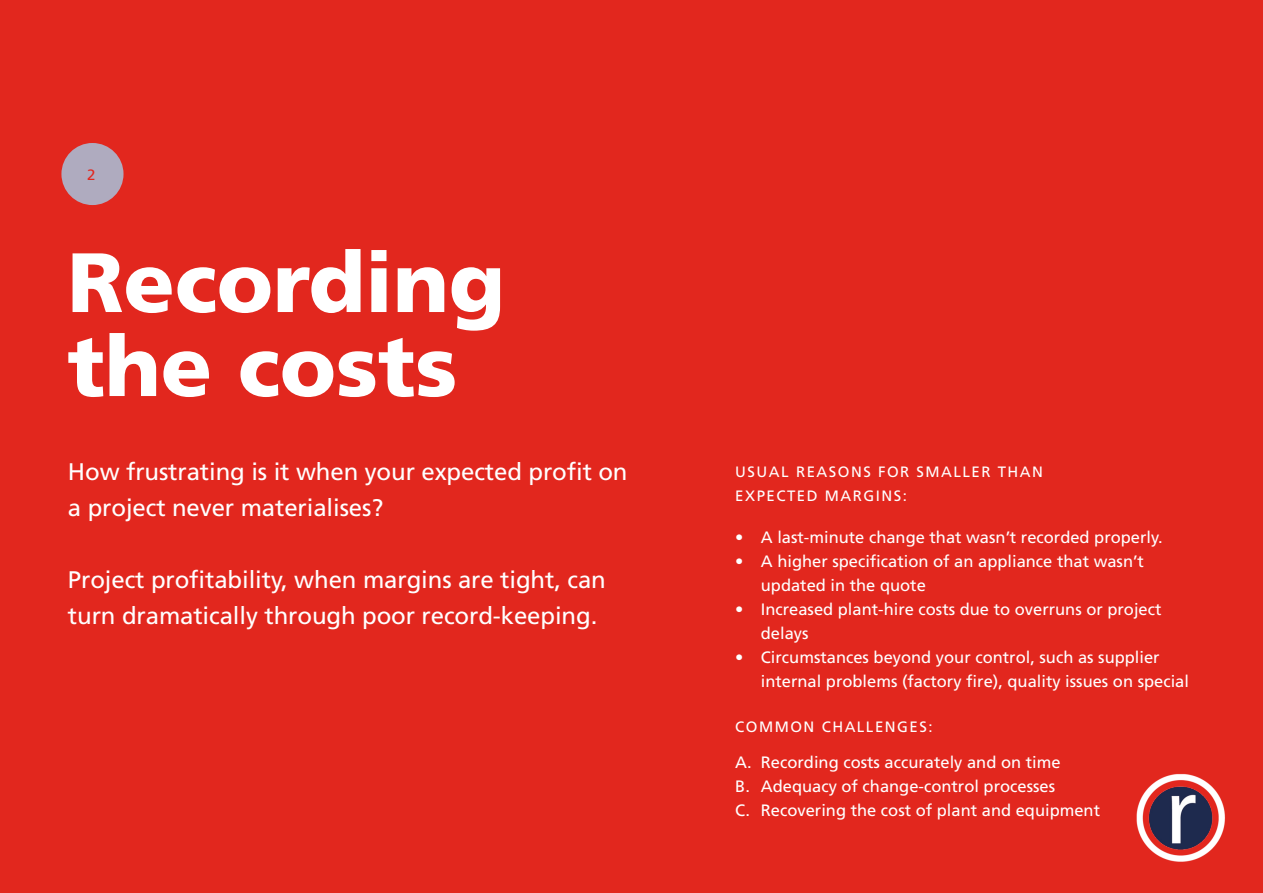
<style>
.page{position:relative;width:1263px;height:893px;background:#e2271e}
.page>*{position:absolute;margin:0;border:0;box-sizing:border-box;transform-origin:0 0}
.t1{font:900 84px/84px "Frutiger LT Std";color:#fff}
.t2{font:24px/36px "Frutiger LT Std";letter-spacing:-.005em;color:#fff}
.P1_Black_letters{font:16.5px/24px "Frutiger LT Std";color:#fff}
.P3_Black{font:15px/24px "Frutiger LT Std";letter-spacing:.1em;color:#fff}
.t3{font:15px "Frutiger LT Std";color:#e2271e}
</style>
<div class="page">
<img style="left:1136px;top:774px;width:89px;height:88px">
<div style="left:1219px;top:850px;width:23px;height:27px;background:#e2271e"></div>
<div style="left:61px;top:143px;width:63px;height:62px;background:#afabbf;border-radius:50%"></div>
<p class="t3" style="left:87px;top:166px;width:10px">2</p>
<p class="t1" style="left:68px;top:240px;width:439px">Recording the costs</p>
<p class="t2" style="left:68px;top:454px;width:561px">How frustrating is it when your expected profit on a project never materialises?</p>
<p class="t2" style="left:68px;top:562px;width:539px">Project profitability, when margins are tight, can turn dramatically through poor record-keeping.</p>
<p class="P3_Black" style="left:735px;top:460px;width:309px">USUAL REASONS FOR SMALLER THAN<br>EXPECTED MARGINS:</p>
<p class="P1_Black_letters" style="left:735px;top:525px;width:429px">• A last-minute change that wasn’t recorded properly.</p>
<p class="P1_Black_letters" style="left:761px;top:549px;width:384px;text-indent:-26px">• A higher specification of an appliance that wasn’t updated in the quote</p>
<p class="P1_Black_letters" style="left:761px;top:597px;width:402px;text-indent:-26px">• Increased plant-hire costs due to overruns or project delays</p>
<p class="P1_Black_letters" style="left:761px;top:645px;width:430px;text-indent:-26px">• Circumstances beyond your control, such as supplier internal problems (factory fire), quality issues on special</p>
<p class="P3_Black" style="left:735px;top:715px;width:199px">COMMON CHALLENGES:</p>
<p class="P1_Black_letters" style="left:735px;top:750px;width:327px">A. Recording costs accurately and on time</p>
<p class="P1_Black_letters" style="left:735px;top:774px;width:321px">B. Adequacy of change-control processes</p>
<p class="P1_Black_letters" style="left:735px;top:798px;width:366px">C. Recovering the cost of plant and equipment</p>
</div>
